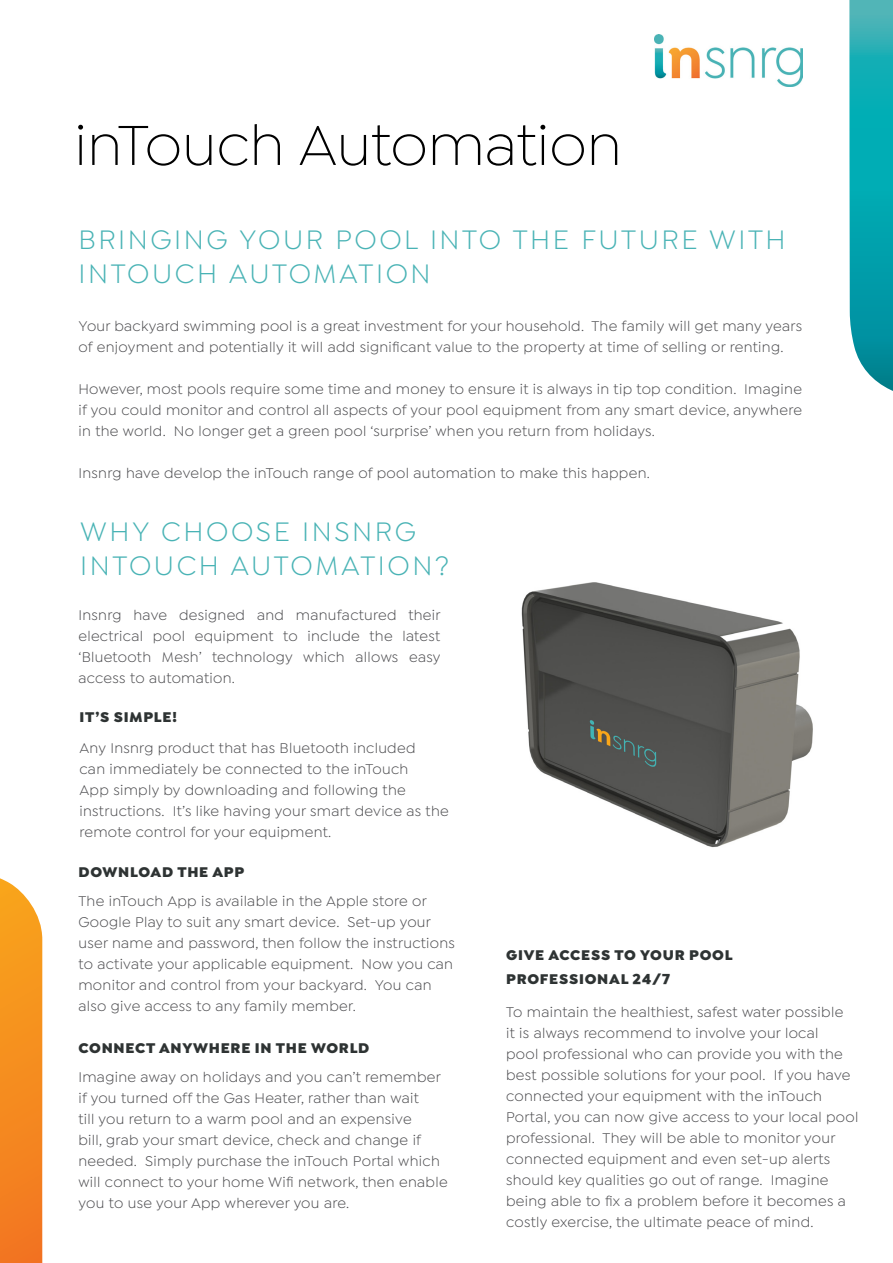
<style>
.page{position:relative;width:893px;height:1263px;background:#fff}
.page>*{position:absolute;margin:0;border:0;box-sizing:border-box;transform-origin:0 0}
.t1{font:300 60px "Isidora Sans";color:#000}
.t2{font:28.5px/34.2px "Isidora Sans";letter-spacing:.09em;color:#49b3b5}
.t3{font:15px/21px "Isidora Sans";letter-spacing:.02em;color:#4a4a4d}
.t4{font:900 15px/24px "Isidora Sans";letter-spacing:.05em;color:#2e3333}
</style>
<div class="page">
<img style="left:654px;top:35px;width:148px;height:51px">
<svg style="left:0;top:878px;width:42px;height:385px;background:#f59128"></svg>
<svg style="left:849px;top:0;width:44px;height:391px;background:#23adb6"></svg>
<img style="left:521px;top:582px;width:292px;height:266px">
<h1 class="t1" style="left:74px;top:113px;width:549px">inTouch Automation</h1>
<h2 class="t2" style="left:78px;top:223px;width:709px">BRINGING YOUR POOL INTO THE FUTURE WITH<br>INTOUCH AUTOMATION</h2>
<p class="t3" style="left:78px;top:315px;width:725px">Your backyard swimming pool is a great investment for your household. The family will get many years of enjoyment and potentially it will add significant value to the property at time of selling or renting.</p>
<p class="t3" style="left:78px;top:378px;width:725px;text-align:justify">However, most pools require some time and money to ensure it is always in tip top condition. Imagine if you could monitor and control all aspects of your pool equipment from any smart device, anywhere in the world. No longer get a green pool ‘surprise’ when you return from holidays.</p>
<p class="t3" style="left:78px;top:462px;width:573px">Insnrg have develop the inTouch range of pool automation to make this happen.</p>
<h2 class="t2" style="left:80px;top:514px;width:370px">WHY CHOOSE INSNRG<br>INTOUCH AUTOMATION?</h2>
<p class="t3" style="left:78px;top:604px;width:364px;text-align:justify">Insnrg have designed and manufactured their electrical pool equipment to include the latest ‘Bluetooth Mesh’ technology which allows easy access to automation.</p>
<p class="t4" style="left:80px;top:705px;width:99px">IT’S SIMPLE!</p>
<p class="t3" style="left:80px;top:738px;width:371px">Any Insnrg product that has Bluetooth included<br>can immediately be connected to the inTouch<br>App simply by downloading and following the instructions. It’s like having your smart device as the remote control for your equipment.</p>
<p class="t4" style="left:78px;top:860px;width:167px">DOWNLOAD THE APP</p>
<p class="t3" style="left:78px;top:891px;width:378px">The inTouch App is available in the Apple store or Google Play to suit any smart device. Set-up your user name and password, then follow the instructions to activate your applicable equipment. Now you can monitor and control from your backyard. You can also give access to any family member.</p>
<p class="t4" style="left:78px;top:1036px;width:292px">CONNECT ANYWHERE IN THE WORLD</p>
<p class="t3" style="left:78px;top:1066px;width:371px">Imagine away on holidays and you can’t remember if you turned off the Gas Heater, rather than wait<br>till you return to a warm pool and an expensive<br>bill, grab your smart device, check and change if needed. Simply purchase the inTouch Portal which will connect to your home Wifi network, then enable you to use your App wherever you are.</p>
<p class="t4" style="left:506px;top:943px;width:228px">GIVE ACCESS TO YOUR POOL<br>PROFESSIONAL 24/7</p>
<p class="t3" style="left:506px;top:1002px;width:354px">To maintain the healthiest, safest water possible<br>it is always recommend to involve your local<br>pool professional who can provide you with the best possible solutions for your pool. If you have connected your equipment with the inTouch Portal, you can now give access to your local pool professional. They will be able to monitor your connected equipment and even set-up alerts should key qualities go out of range. Imagine being able to fix a problem before it becomes a costly exercise, the ultimate peace of mind.</p>
</div>
